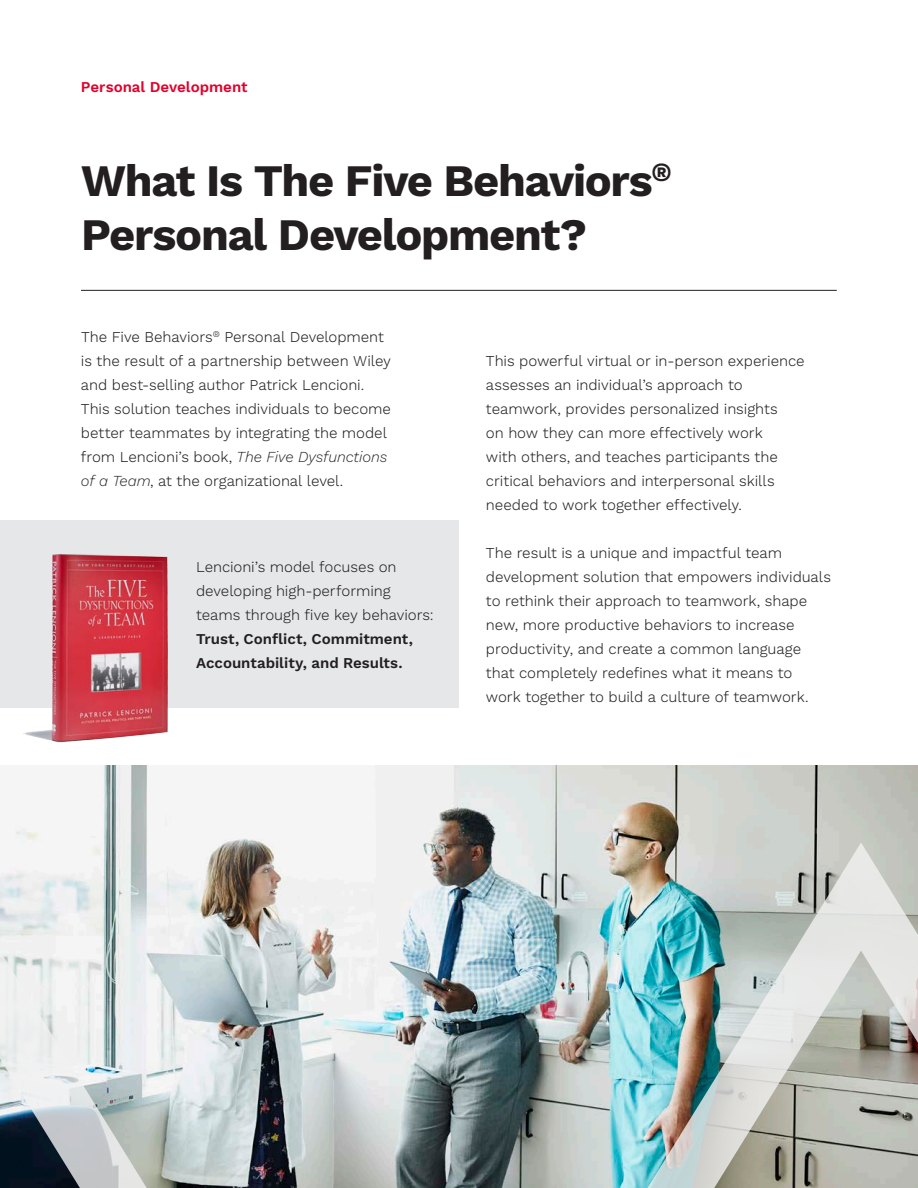
<style>
.page{position:relative;width:918px;height:1188px;background:#fff}
.page>*{position:absolute;margin:0;border:0;box-sizing:border-box;transform-origin:0 0}
.t1{font:700 45px/54px "Work Sans";letter-spacing:-.03em;color:#231f20}
.t2{font:300 15px/24px "Work Sans";letter-spacing:-.005em;color:#231f20}
.t3{font:600 15px "Work Sans";color:#e4002b}
.s1{font-style:italic}
.s2{font-weight:600}
</style>
<div class="page">
<div style="left:0;top:521px;width:459px;height:187px;background:#e6e7e9"></div>
<hr style="left:81px;top:290px;width:756px;height:1px;background:#231f20">
<img style="left:0;top:765px;width:918px;height:423px">
<img style="left:647px;top:843px;width:271px;height:345px">
<svg style="left:0;top:929px;width:148px;height:259px"></svg>
<img style="left:23px;top:554px;width:145px;height:189px">
<p class="t3" style="left:81px;top:79px;width:168px">Personal Development</p>
<p class="t1" style="left:81px;top:156px;width:592px">What Is The Five Behaviors<sup>®<br></sup>Personal Development?</p>
<p class="t2" style="left:81px;top:325px;width:312px">The Five Behaviors<sup>®</sup> Personal Development is the result of a partnership between Wiley and best-selling author Patrick Lencioni.<br>This solution teaches individuals to become better teammates by integrating the model from Lencioni’s book, <span class="s1">The Five Dysfunctions of a Team</span>, at the organizational level.</p>
<p class="t2" style="left:196px;top:556px;width:239px">Lencioni’s model focuses on developing high-performing teams through five key behaviors:<br><span class="s2">Trust, Conflict, Commitment,<br>Accountability, and Results.</span></p>
<p class="t2" style="left:486px;top:349px;width:320px">This powerful virtual or in-person experience assesses an individual’s approach to teamwork, provides personalized insights<br>on how they can more effectively work<br>with others, and teaches participants the critical behaviors and interpersonal skills needed to work together effectively.</p>
<p class="t2" style="left:486px;top:541px;width:347px">The result is a unique and impactful team development solution that empowers individuals to rethink their approach to teamwork, shape new, more productive behaviors to increase productivity, and create a common language that completely redefines what it means to<br>work together to build a culture of teamwork.</p>
</div>
